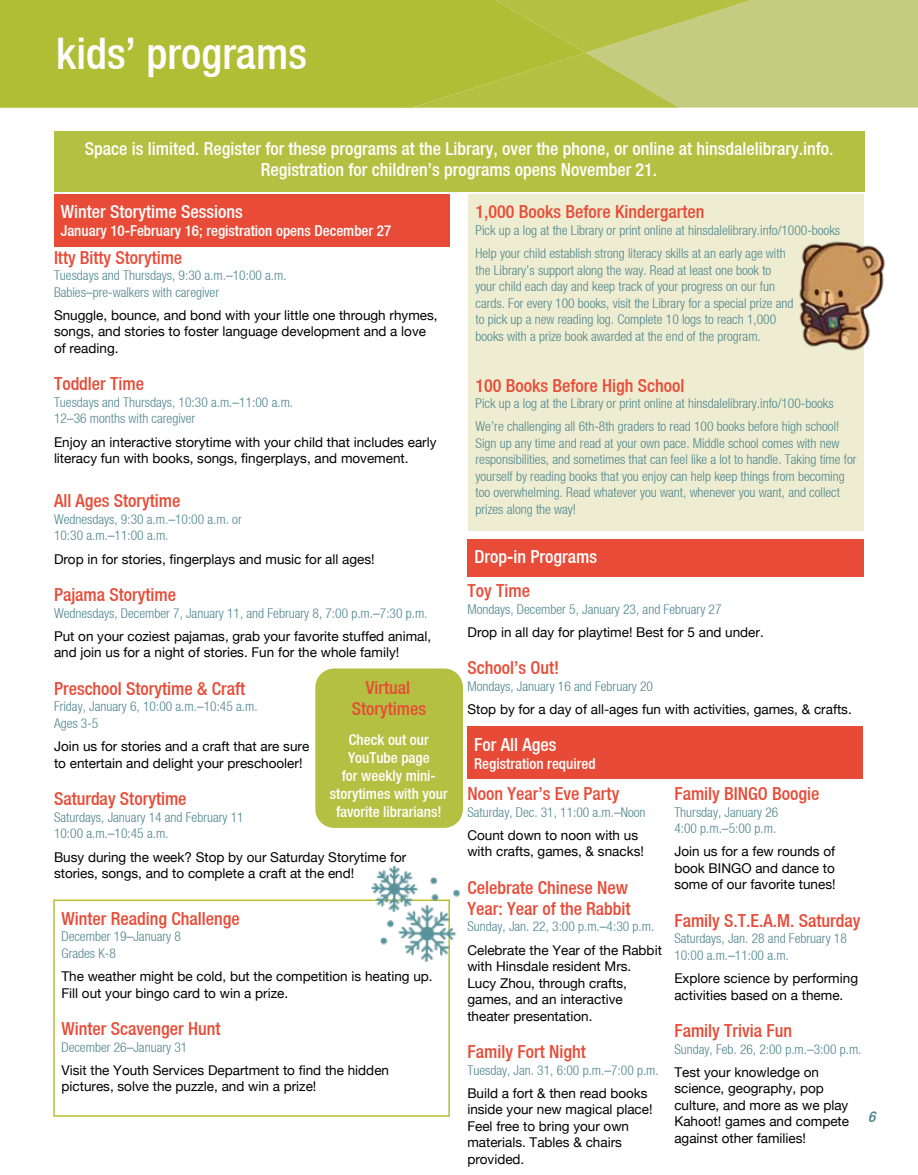
<style>
.page{position:relative;width:918px;height:1175px;background:#fff}
.page>*{position:absolute;margin:0;border:0;box-sizing:border-box;transform-origin:0 0}
.t1{font:500 condensed 43.5px "Helvetica Neue LT";color:#fff}
.t2{font:500 condensed 18px/21px "Helvetica Neue LT";color:#e84b37;text-align:center}
.t3{font:500 condensed 18px/21px "Helvetica Neue LT";color:#fff;text-align:center}
.t4{font:500 condensed 15px/18px "Helvetica Neue LT";color:#fff;text-align:center}
.t5{font:italic 500 condensed 15px "Helvetica Neue LT";color:#4e868e}
.t6{font:300 condensed 13.5px/16.5px "Helvetica Neue LT";color:#4e868e}
.t7{font:13.5px/16.5px "Helvetica Neue";color:#000}
</style>
<div class="page">
<div style="left:752px;top:0;width:166px;height:108px;background:#c3cc80"></div>
<svg style="left:586px;top:0;width:166px;height:108px;background:#bdc768"></svg>
<svg style="left:0;top:0;width:586px;height:108px;background:#b0be38"></svg>
<div style="left:54px;top:131px;width:810px;height:60px;background:#b4c042"></div>
<div style="left:469px;top:194px;width:395px;height:337px;background:#eeedd1"></div>
<div style="left:54px;top:194px;width:395px;height:52px;background:#e84b37"></div>
<img style="left:799px;top:241px;width:87px;height:110px">
<div style="left:468px;top:539px;width:396px;height:38px;background:#e84b37"></div>
<div style="left:468px;top:727px;width:395px;height:52px;background:#e74b37"></div>
<div style="left:316px;top:669px;width:146px;height:158px;background:#b4c042;border-radius:18px"></div>
<div style="left:315px;top:668px;width:148px;height:160px;border:2px solid #b4c042;border-radius:18px"></div>
<div style="left:53px;top:899px;width:397px;height:217px;border:2px solid #b9bf33"></div>
<img style="left:370px;top:866px;width:90px;height:96px">
<h1 class="t1" style="left:56px;top:27px;width:252px">kids’ programs</h1>
<h2 class="t3" style="left:85px;top:138px;width:750px">Space is limited. Register for these programs at the Library, over the phone, or online at hinsdalelibrary.info.<br>Registration for children’s programs opens November 21.</h2>
<h2 class="t2" style="left:476px;top:201px;width:230px">1,000 Books Before Kindergarten</h2>
<p class="t6" style="left:476px;top:218px;width:366px;line-height:23.2px">Pick up a log at the Library or print online at hinsdalelibrary.info/1000-books<br>Help your child establish strong literacy skills at an early age with</p>
<p class="t6" style="left:476px;top:261px;width:319px">the Library’s support along the way. Read at least one book to your child each day and keep track of your progress on our fun cards. For every 100 books, visit the Library for a special prize and to pick up a new reading log. Complete 10 logs to reach 1,000 books with a prize book awarded at the end of the program.</p>
<h2 class="t2" style="left:476px;top:374px;width:210px">100 Books Before High School</h2>
<p class="t6" style="left:476px;top:391px;width:365px;line-height:23.2px">Pick up a log at the Library or print online at hinsdalelibrary.info/100-books<br>We’re challenging all 6th-8th graders to read 100 books before high school!</p>
<p class="t6" style="left:476px;top:435px;width:382px">Sign up any time and read at your own pace. Middle school comes with new responsibilities, and sometimes that can feel like a lot to handle. Taking time for yourself by reading books that you enjoy can help keep things from becoming too overwhelming. Read whatever you want, whenever you want, and collect prizes along the way!</p>
<h2 class="t3" style="left:61px;top:201px;width:183px">Winter Storytime Sessions</h2>
<p class="t4" style="left:61px;top:222px;width:332px">January 10-February 16; registration opens December 27</p>
<h2 class="t2" style="left:54px;top:246px;width:130px">Itty Bitty Storytime</h2>
<p class="t6" style="left:54px;top:267px;width:234px">Tuesdays and Thursdays, 9:30 a.m.–10:00 a.m.<br>Babies–pre-walkers with caregiver</p>
<p class="t7" style="left:54px;top:306px;width:385px">Snuggle, bounce, and bond with your little one through rhymes, songs, and stories to foster language development and a love of reading.</p>
<h2 class="t2" style="left:54px;top:373px;width:92px">Toddler Time</h2>
<p class="t6" style="left:54px;top:394px;width:241px">Tuesdays and Thursdays, 10:30 a.m.–11:00 a.m.<br>12–36 months with caregiver</p>
<p class="t7" style="left:54px;top:433px;width:384px">Enjoy an interactive storytime with your child that includes early literacy fun with books, songs, fingerplays, and movement.</p>
<h2 class="t2" style="left:54px;top:490px;width:128px">All Ages Storytime</h2>
<p class="t6" style="left:54px;top:511px;width:189px">Wednesdays, 9:30 a.m.–10:00 a.m. or<br>10:30 a.m.–11:00 a.m.</p>
<p class="t7" style="left:54px;top:550px;width:322px">Drop in for stories, fingerplays and music for all ages!</p>
<h2 class="t2" style="left:54px;top:584px;width:124px">Pajama Storytime</h2>
<p class="t6" style="left:54px;top:604px;width:375px">Wednesdays, December 7, January 11, and February 8, 7:00 p.m.–7:30 p.m.</p>
<p class="t7" style="left:54px;top:627px;width:379px">Put on your coziest pajamas, grab your favorite stuffed animal, and join us for a night of stories. Fun for the whole family!</p>
<h2 class="t2" style="left:54px;top:678px;width:193px">Preschool Storytime &amp; Craft</h2>
<p class="t6" style="left:54px;top:698px;width:205px">Friday, January 6, 10:00 a.m.–10:45 a.m.<br>Ages 3-5</p>
<p class="t7" style="left:54px;top:738px;width:257px">Join us for stories and a craft that are sure to entertain and delight your preschooler!</p>
<h2 class="t2" style="left:54px;top:788px;width:134px">Saturday Storytime</h2>
<p class="t6" style="left:54px;top:808px;width:191px">Saturdays, January 14 and February 11<br>10:00 a.m.–10:45 a.m.</p>
<p class="t7" style="left:54px;top:848px;width:354px">Busy during the week? Stop by our Saturday Storytime for stories, songs, and to complete a craft at the end!</p>
<h2 class="t3" style="left:475px;top:546px;width:124px">Drop-in Programs</h2>
<h2 class="t2" style="left:468px;top:580px;width:64px">Toy Time</h2>
<p class="t6" style="left:468px;top:600px;width:256px">Mondays, December 5, January 23, and February 27</p>
<p class="t7" style="left:468px;top:623px;width:298px">Drop in all day for playtime! Best for 5 and under.</p>
<h2 class="t2" style="left:468px;top:657px;width:93px">School’s Out!</h2>
<p class="t6" style="left:468px;top:677px;width:187px">Mondays, January 16 and February 20</p>
<p class="t7" style="left:468px;top:701px;width:386px">Stop by for a day of all-ages fun with activities, games, &amp; crafts.</p>
<h2 class="t2" style="left:352px;top:676px;width:76px">Virtual<br>Storytimes</h2>
<p class="t4" style="left:330px;top:730px;width:120px">Check out our<br>YouTube page<br>for weekly mini&shy;storytimes with your favorite librarians!</p>
<h2 class="t3" style="left:474px;top:733px;width:84px">For All Ages</h2>
<p class="t4" style="left:474px;top:754px;width:123px">Registration required</p>
<h2 class="t2" style="left:674px;top:783px;width:147px">Family BINGO Boogie</h2>
<p class="t6" style="left:674px;top:803px;width:106px">Thursday, January 26<br>4:00 p.m.–5:00 p.m.</p>
<p class="t7" style="left:674px;top:843px;width:163px;text-align:justify">Join us for a few rounds of book BINGO and dance to some of our favorite tunes!</p>
<h2 class="t2" style="left:674px;top:909px;width:188px">Family S.T.E.A.M. Saturday</h2>
<p class="t6" style="left:674px;top:930px;width:174px">Saturdays, Jan. 28 and February 18<br>10:00 a.m.–11:00 a.m.</p>
<p class="t7" style="left:674px;top:970px;width:185px">Explore science by performing activities based on a theme.</p>
<h2 class="t2" style="left:674px;top:1020px;width:119px">Family Trivia Fun</h2>
<p class="t6" style="left:674px;top:1040px;width:189px">Sunday, Feb. 26, 2:00 p.m.–3:00 p.m.</p>
<p class="t7" style="left:674px;top:1063px;width:176px">Test your knowledge on science, geography, pop culture, and more as we play<br>Kahoot! games and compete against other families!</p>
<h2 class="t2" style="left:467px;top:783px;width:153px">Noon Year’s Eve Party</h2>
<p class="t6" style="left:467px;top:803px;width:180px">Saturday, Dec. 31, 11:00 a.m.–Noon</p>
<p class="t7" style="left:467px;top:826px;width:178px">Count down to noon with us with crafts, games, &amp; snacks!</p>
<h2 class="t2" style="left:467px;top:876px;width:165px;text-align:left">Celebrate Chinese New<br>Year: Year of the Rabbit</h2>
<p class="t6" style="left:467px;top:918px;width:188px">Sunday, Jan. 22, 3:00 p.m.–4:30 p.m.</p>
<p class="t7" style="left:467px;top:941px;width:196px">Celebrate the Year of the Rabbit with Hinsdale resident Mrs.<br>Lucy Zhou, through crafts, games, and an interactive theater presentation.</p>
<h2 class="t2" style="left:467px;top:1041px;width:120px">Family Fort Night</h2>
<p class="t6" style="left:467px;top:1061px;width:193px">Tuesday, Jan. 31, 6:00 p.m.–7:00 p.m.</p>
<p class="t7" style="left:467px;top:1084px;width:187px">Build a fort &amp; then read books inside your new magical place!<br>Feel free to bring your own materials. Tables &amp; chairs provided.</p>
<h2 class="t2" style="left:62px;top:907px;width:180px">Winter Reading Challenge</h2>
<p class="t6" style="left:62px;top:928px;width:121px">December 19–January 8<br>Grades K-8</p>
<p class="t7" style="left:62px;top:968px;width:373px">The weather might be cold, but the competition is heating up.<br>Fill out your bingo card to win a prize.</p>
<h2 class="t2" style="left:62px;top:1018px;width:160px">Winter Scavenger Hunt</h2>
<p class="t6" style="left:62px;top:1038px;width:127px">December 26–January 31</p>
<p class="t7" style="left:62px;top:1061px;width:329px">Visit the Youth Services Department to find the hidden pictures, solve the puzzle, and win a prize!</p>
<p class="t5" style="left:868px;top:1107px;width:9px">6</p>
</div>
